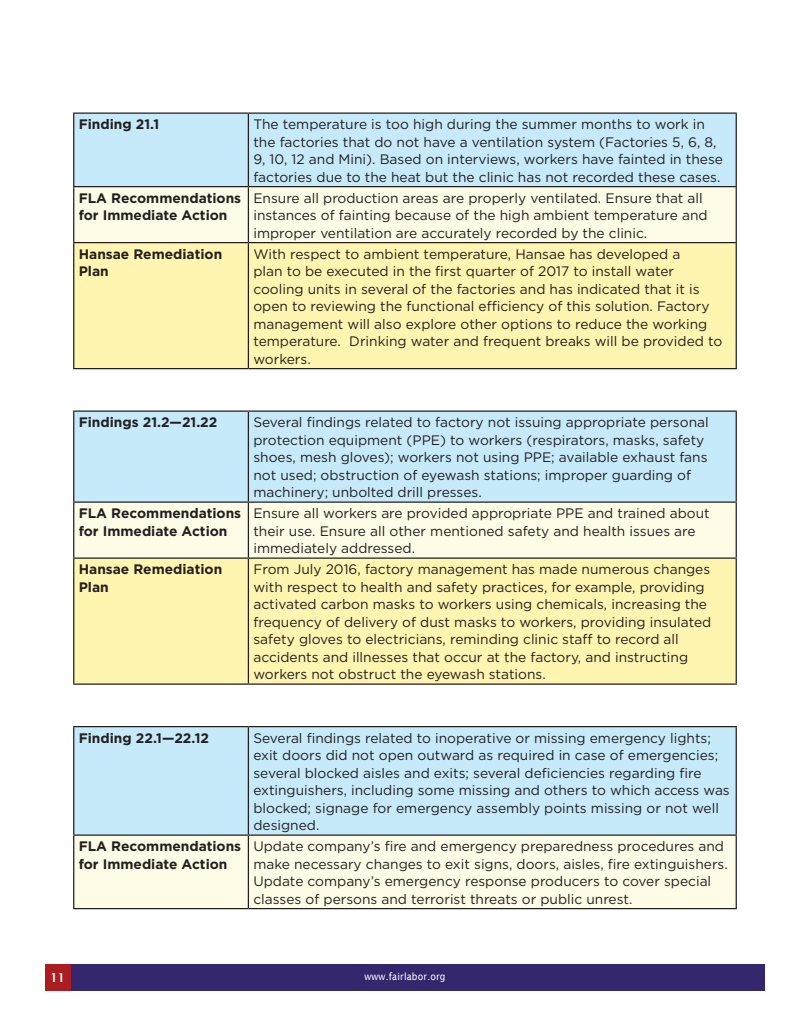
<style>
.page{position:relative;width:810px;height:1035px;background:#fff}
.page>*{position:absolute;margin:0;border:0;box-sizing:border-box;transform-origin:0 0}
.main_body_text{font:13.75px/17.5px "Gotham";color:#231f20}
.main_body_text-2{font:700 13.75px/17.5px "Gotham";color:#231f20}
.t1{font:600 12.5px "Lucida Sans";color:#fff;scale:.9 1}
.t2{font:10px "Lucida Sans";letter-spacing:.02em;color:#fff;scale:.9 1}
</style>
<div class="page">
<div style="left:71px;top:964px;width:694px;height:26px;background:#35276d"></div>
<div style="left:45px;top:964px;width:26px;height:26px;background:#aa1e21"></div>
<div style="left:74px;top:114px;width:662px;height:72px;background:#c6eafa"></div>
<div style="left:74px;top:187px;width:662px;height:55px;background:#fefbe6"></div>
<div style="left:74px;top:243px;width:662px;height:125px;background:#fff4b0"></div>
<hr style="left:73px;top:112px;width:175px;height:2px;background:#231f20">
<hr style="left:73px;top:114px;width:1px;height:72px;background:#231f20">
<hr style="left:248px;top:112px;width:489px;height:2px;background:#231f20">
<hr style="left:248px;top:114px;width:1px;height:72px;background:#231f20">
<hr style="left:736px;top:114px;width:1px;height:72px;background:#231f20">
<hr style="left:73px;top:186px;width:175px;height:1px;background:#231f20">
<hr style="left:73px;top:187px;width:1px;height:55px;background:#231f20">
<hr style="left:248px;top:186px;width:489px;height:1px;background:#231f20">
<hr style="left:248px;top:187px;width:1px;height:55px;background:#231f20">
<hr style="left:736px;top:187px;width:1px;height:55px;background:#231f20">
<hr style="left:73px;top:242px;width:175px;height:1px;background:#231f20">
<hr style="left:73px;top:243px;width:1px;height:125px;background:#231f20">
<hr style="left:248px;top:242px;width:489px;height:1px;background:#231f20">
<hr style="left:248px;top:243px;width:1px;height:125px;background:#231f20">
<hr style="left:736px;top:243px;width:1px;height:125px;background:#231f20">
<hr style="left:73px;top:368px;width:175px;height:1px;background:#231f20">
<hr style="left:248px;top:368px;width:489px;height:1px;background:#231f20">
<div style="left:74px;top:412px;width:662px;height:89px;background:#c6eafa"></div>
<div style="left:74px;top:503px;width:662px;height:54px;background:#fefbe6"></div>
<div style="left:74px;top:559px;width:662px;height:124px;background:#fff4b0"></div>
<hr style="left:73px;top:410px;width:175px;height:2px;background:#231f20">
<hr style="left:73px;top:412px;width:1px;height:89px;background:#231f20">
<hr style="left:248px;top:410px;width:489px;height:2px;background:#231f20">
<hr style="left:248px;top:412px;width:1px;height:89px;background:#231f20">
<hr style="left:736px;top:412px;width:1px;height:89px;background:#231f20">
<hr style="left:73px;top:501px;width:175px;height:2px;background:#231f20">
<hr style="left:73px;top:503px;width:1px;height:54px;background:#231f20">
<hr style="left:248px;top:501px;width:489px;height:2px;background:#231f20">
<hr style="left:248px;top:503px;width:1px;height:54px;background:#231f20">
<hr style="left:736px;top:503px;width:1px;height:54px;background:#231f20">
<hr style="left:73px;top:557px;width:175px;height:2px;background:#231f20">
<hr style="left:73px;top:559px;width:1px;height:124px;background:#231f20">
<hr style="left:248px;top:557px;width:489px;height:2px;background:#231f20">
<hr style="left:248px;top:559px;width:1px;height:124px;background:#231f20">
<hr style="left:736px;top:559px;width:1px;height:124px;background:#231f20">
<hr style="left:73px;top:683px;width:175px;height:2px;background:#231f20">
<hr style="left:248px;top:683px;width:489px;height:2px;background:#231f20">
<div style="left:74px;top:727px;width:662px;height:107px;background:#c6eafa"></div>
<div style="left:74px;top:836px;width:662px;height:72px;background:#fefbe6"></div>
<hr style="left:73px;top:726px;width:175px;height:1px;background:#231f20">
<hr style="left:73px;top:727px;width:1px;height:107px;background:#231f20">
<hr style="left:248px;top:726px;width:489px;height:1px;background:#231f20">
<hr style="left:248px;top:727px;width:1px;height:107px;background:#231f20">
<hr style="left:736px;top:727px;width:1px;height:107px;background:#231f20">
<hr style="left:73px;top:834px;width:175px;height:2px;background:#231f20">
<hr style="left:73px;top:836px;width:1px;height:72px;background:#231f20">
<hr style="left:248px;top:834px;width:489px;height:2px;background:#231f20">
<hr style="left:248px;top:836px;width:1px;height:72px;background:#231f20">
<hr style="left:736px;top:836px;width:1px;height:72px;background:#231f20">
<hr style="left:73px;top:908px;width:175px;height:1px;background:#231f20">
<hr style="left:248px;top:908px;width:489px;height:1px;background:#231f20">
<p class="main_body_text-2" style="left:79px;top:115px;width:82px">Finding 21.1</p>
<p class="main_body_text" style="left:253px;top:115px;width:471px">The temperature is too high during the summer months to work in the factories that do not have a ventilation system (Factories 5, 6, 8, 9, 10, 12 and Mini). Based on interviews, workers have fainted in these factories due to the heat but the clinic has not recorded these cases.</p>
<p class="main_body_text-2" style="left:79px;top:189px;width:164px">FLA Recommendations for Immediate Action</p>
<p class="main_body_text" style="left:253px;top:189px;width:456px">Ensure all production areas are properly ventilated. Ensure that all instances of fainting because of the high ambient temperature and improper ventilation are accurately recorded by the clinic.</p>
<p class="main_body_text-2" style="left:79px;top:245px;width:145px">Hansae Remediation<br>Plan</p>
<p class="main_body_text" style="left:253px;top:245px;width:470px">With respect to ambient temperature, Hansae has developed a<br>plan to be executed in the first quarter of 2017 to install water cooling units in several of the factories and has indicated that it is open to reviewing the functional efficiency of this solution. Factory management will also explore other options to reduce the working temperature. Drinking water and frequent breaks will be provided to workers.</p>
<p class="main_body_text-2" style="left:79px;top:413px;width:140px">Findings 21.2—21.22</p>
<p class="main_body_text" style="left:253px;top:413px;width:457px">Several findings related to factory not issuing appropriate personal protection equipment (PPE) to workers (respirators, masks, safety shoes, mesh gloves); workers not using PPE; available exhaust fans not used; obstruction of eyewash stations; improper guarding of machinery; unbolted drill presses.</p>
<p class="main_body_text-2" style="left:79px;top:504px;width:164px">FLA Recommendations for Immediate Action</p>
<p class="main_body_text" style="left:253px;top:504px;width:458px">Ensure all workers are provided appropriate PPE and trained about their use. Ensure all other mentioned safety and health issues are immediately addressed.</p>
<p class="main_body_text-2" style="left:79px;top:560px;width:145px">Hansae Remediation<br>Plan</p>
<p class="main_body_text" style="left:253px;top:560px;width:459px">From July 2016, factory management has made numerous changes with respect to health and safety practices, for example, providing activated carbon masks to workers using chemicals, increasing the frequency of delivery of dust masks to workers, providing insulated safety gloves to electricians, reminding clinic staff to record all accidents and illnesses that occur at the factory, and instructing workers not obstruct the eyewash stations.</p>
<p class="main_body_text-2" style="left:79px;top:729px;width:132px">Finding 22.1—22.12</p>
<p class="main_body_text" style="left:253px;top:729px;width:478px">Several findings related to inoperative or missing emergency lights; exit doors did not open outward as required in case of emergencies; several blocked aisles and exits; several deficiencies regarding fire extinguishers, including some missing and others to which access was blocked; signage for emergency assembly points missing or not well designed.</p>
<p class="main_body_text-2" style="left:79px;top:837px;width:164px">FLA Recommendations for Immediate Action</p>
<p class="main_body_text" style="left:253px;top:837px;width:476px">Update company’s fire and emergency preparedness procedures and make necessary changes to exit signs, doors, aisles, fire extinguishers.<br>Update company’s emergency response producers to cover special classes of persons and terrorist threats or public unrest.</p>
<p class="t1" style="left:51px;top:970px;width:18px">11</p>
<p class="t2" style="left:364px;top:970px;width:92px">www.fairlabor.org</p>
</div>
